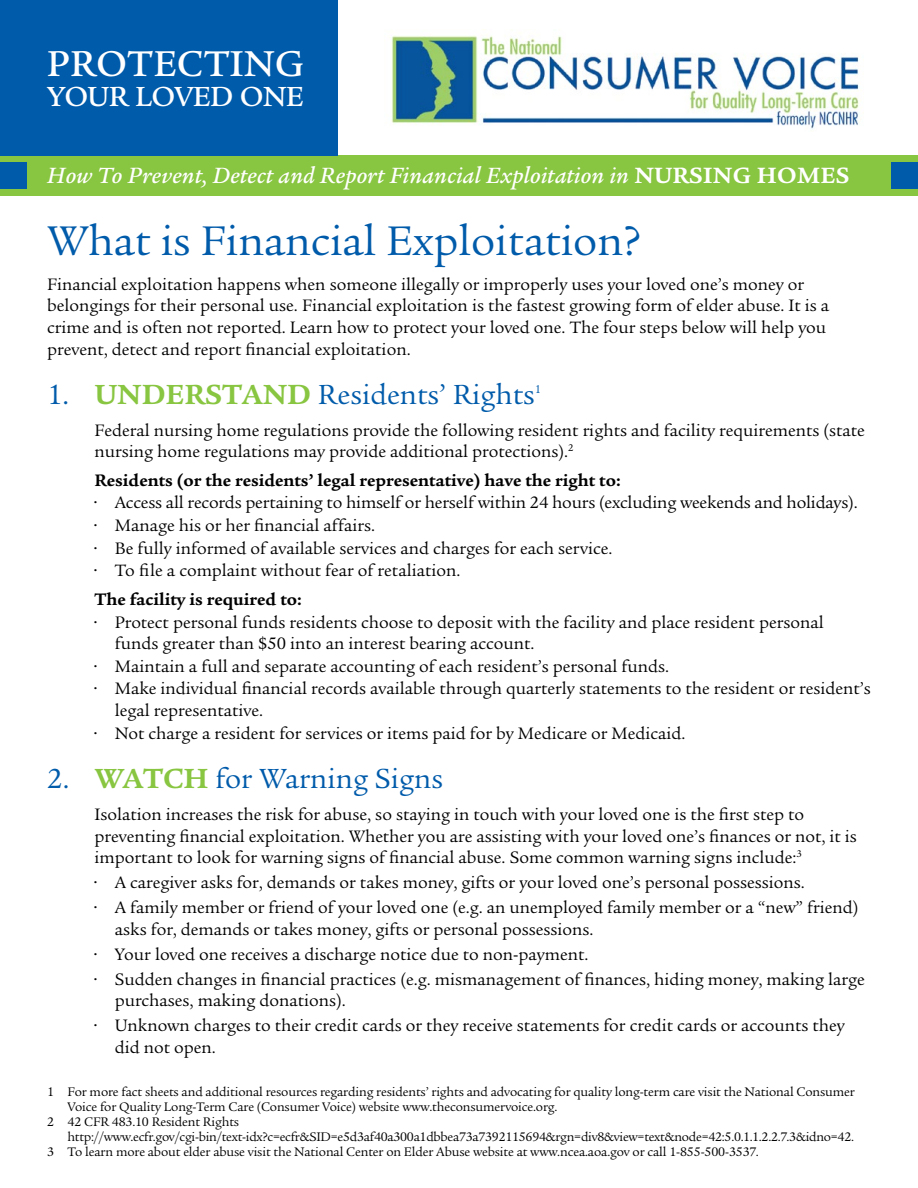
<style>
.page{position:relative;width:918px;height:1188px;background:#fff}
.page>*{position:absolute;margin:0;border:0;box-sizing:border-box;transform-origin:0 0}
.main_header{font:45px "Legacy Serif Std";color:#005baa}
.t1{font:500 39px "Legacy Serif Std";letter-spacing:.01em;color:#fff}
.section_headers{font:30px "Legacy Serif Std";color:#005baa}
.t2{font:500 30px "Legacy Serif Std";letter-spacing:-.02em;color:#fff}
.subheader{font:italic 500 24px "Legacy Serif Std";letter-spacing:.01em;color:#fff}
.body{font:18px/21.6px "Legacy Serif Std";color:#000}
.body_indent{font:18px/21.6px "Legacy Serif Std";color:#000}
.body_indent-2{font:700 18px "Legacy Serif Std";color:#000}
.t3{font:13.5px/15px "Legacy Serif Std";letter-spacing:-.01em;color:#000}
.section_headers-2{font:12.3px "Legacy Serif Std";color:#005baa}
.s1{font-weight:700;font-style:normal}
.s2{font-weight:700;color:#88c540}
</style>
<div class="page">
<div style="left:0;top:155px;width:918px;height:41px;background:#88c540"></div>
<div style="left:0;top:162px;width:27px;height:27px;background:#005baa"></div>
<div style="left:891px;top:162px;width:27px;height:27px;background:#005baa"></div>
<div style="left:0;top:0;width:338px;height:155px;background:#005baa"></div>
<img style="left:391px;top:35px;width:473px;height:94px">
<p class="t1" style="left:47px;top:41px;width:258px">PROTECTING</p>
<p class="t2" style="left:47px;top:79px;width:258px">YOUR LOVED ONE</p>
<p class="subheader" style="left:47px;top:161px;width:804px">How To Prevent, Detect and Report Financial Exploitation in <span class="s1">NURSING HOMES</span></p>
<p class="main_header" style="left:47px;top:215px;width:595px">What is Financial Exploitation?</p>
<p class="body" style="left:47px;top:274px;width:783px">Financial exploitation happens when someone illegally or improperly uses your loved one’s money or belongings for their personal use. Financial exploitation is the fastest growing form of elder abuse. It is a crime and is often not reported. Learn how to protect your loved one. The four steps below will help you prevent, detect and report financial exploitation.</p>
<p class="section_headers" style="left:47px;top:378px;width:489px">1. <span class="s2">UNDERSTAND</span> Residents’ Rights</p>
<p class="section_headers-2" style="left:535px;top:382px;width:8px">1</p>
<p class="body_indent" style="left:94px;top:420px;width:772px">Federal nursing home regulations provide the following resident rights and facility requirements (state nursing home regulations may provide additional protections).<sup>2</sup></p>
<p class="body_indent-2" style="left:94px;top:470px;width:528px">Residents (or the residents’ legal representative) have the right to:</p>
<p class="body" style="left:94px;top:492px;width:765px">• Access all records pertaining to himself or herself within 24 hours (excluding weekends and holidays).</p>
<p class="body" style="left:94px;top:515px;width:282px">• Manage his or her financial affairs.</p>
<p class="body" style="left:94px;top:538px;width:519px">• Be fully informed of available services and charges for each service.</p>
<p class="body" style="left:94px;top:560px;width:367px">• To file a complaint without fear of retaliation.</p>
<p class="body_indent-2" style="left:94px;top:589px;width:209px">The facility is required to:</p>
<p class="body" style="left:115px;top:611px;width:710px;text-indent:-20px">• Protect personal funds residents choose to deposit with the facility and place resident personal funds greater than $50 into an interest bearing account.</p>
<p class="body" style="left:94px;top:656px;width:576px">• Maintain a full and separate accounting of each resident’s personal funds.</p>
<p class="body" style="left:115px;top:678px;width:757px;text-indent:-20px">• Make individual financial records available through quarterly statements to the resident or resident’s legal representative.</p>
<p class="body" style="left:94px;top:722px;width:593px">• Not charge a resident for services or items paid for by Medicare or Medicaid.</p>
<p class="section_headers" style="left:47px;top:762px;width:397px">2. <span class="s2">WATCH</span> for Warning Signs</p>
<p class="body_indent" style="left:94px;top:804px;width:764px">Isolation increases the risk for abuse, so staying in touch with your loved one is the first step to preventing financial exploitation. Whether you are assisting with your loved one’s finances or not, it is important to look for warning signs of financial abuse. Some common warning signs include:<sup>3</sup></p>
<p class="body" style="left:94px;top:872px;width:712px">• A caregiver asks for, demands or takes money, gifts or your loved one’s personal possessions.</p>
<p class="body" style="left:115px;top:897px;width:745px;text-indent:-20px">• A family member or friend of your loved one (e.g. an unemployed family member or a “new” friend) asks for, demands or takes money, gifts or personal possessions.</p>
<p class="body" style="left:94px;top:943px;width:495px">• Your loved one receives a discharge notice due to non-payment.</p>
<p class="body" style="left:115px;top:968px;width:752px;text-indent:-20px">• Sudden changes in financial practices (e.g. mismanagement of finances, hiding money, making large purchases, making donations).</p>
<p class="body" style="left:115px;top:1015px;width:732px;text-indent:-20px">• Unknown charges to their credit cards or they receive statements for credit cards or accounts they did not open.</p>
<p class="t3" style="left:68px;top:1085px;width:789px;text-indent:-20px">1 For more fact sheets and additional resources regarding residents’ rights and advocating for quality long-term care visit the National Consumer<br>Voice for Quality Long-Term Care (Consumer Voice) website www.theconsumervoice.org.</p>
<p class="t3" style="left:68px;top:1115px;width:788px;text-indent:-20px">2 42 CFR 483.10 Resident Rights http://www.ecfr.gov/cgi-bin/text-idx?c=ecfr&amp;SID=e5d3af40a300a1dbbea73a7392115694&amp;rgn=div8&amp;view=text&amp;node=42:5.0.1.1.2.2.7.3&amp;idno=42.</p>
<p class="t3" style="left:47px;top:1145px;width:713px">3 To learn more about elder abuse visit the National Center on Elder Abuse website at www.ncea.aoa.gov or call 1-855-500-3537.</p>
</div>
